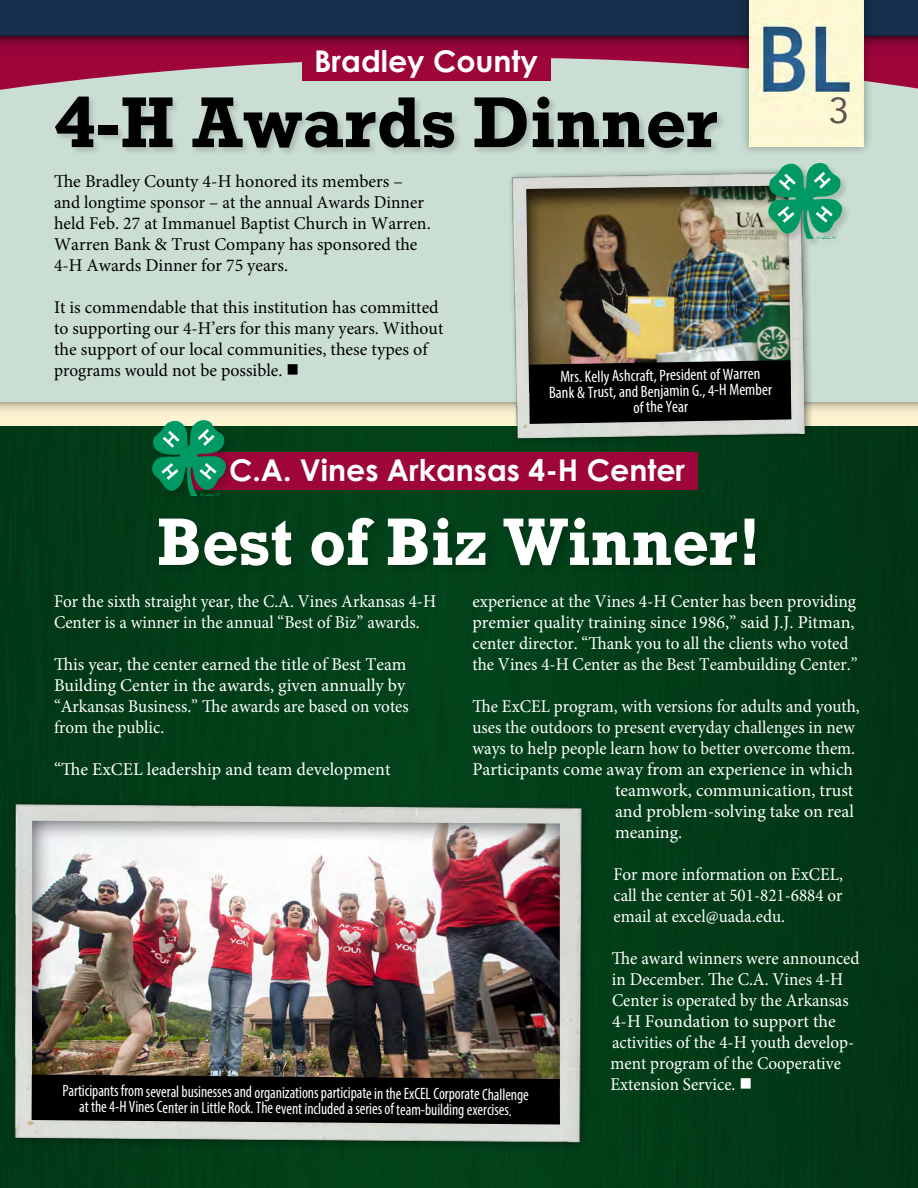
<style>
.page{position:relative;width:918px;height:1188px;background:#fff}
.page>*{position:absolute;margin:0;border:0;box-sizing:border-box;transform-origin:0 0}
.t1{font:700 67.35px "Rockwell";color:#000}
.t2{font:700 63px "Rockwell";color:#fff;scale:.95 1}
.t3{font:36px "Avenir";color:#5e514e}
.t4{font:700 30px "Century Gothic Pro";color:#fff}
.t5{font:18px/21px "Minion Pro";color:#fff;scale:.95 1}
.t6{font:18px/21px "Minion Pro";color:#fff}
.t7{font:18px/21px "Minion Pro";color:#000}
.t8{font:condensed 16.5px/15.8px "Myriad Pro";color:#fff;text-align:center;scale:.93 1}
.t9{font:condensed 16.5px/15.8px "Myriad Pro";color:#fff;text-align:center}
</style>
<div class="page">
<div style="left:0;top:426px;width:918px;height:762px;background:#023c17"></div>
<div style="left:0;top:92px;width:918px;height:311px;background:#caded3"></div>
<div style="left:0;top:403px;width:918px;height:23px;background:#fdf4d2"></div>
<div style="left:0;top:403px;width:918px;height:20px;background:linear-gradient(to bottom,#dad3b7,#fffad7)"></div>
<div style="left:54px;top:95px;width:672px;height:62px;background:#000;opacity:.15"></div>
<div style="left:158px;top:516px;width:606px;height:59px;background:#013c17"></div>
<svg style="left:0;top:63px;width:918px;height:29px;background:#bfaaae"></svg>
<div style="left:0;top:0;width:918px;height:36px;background:#142e4b"></div>
<div style="left:302px;top:43px;width:249px;height:38px;background:#9d053b"></div>
<svg style="left:0;top:36px;width:918px;height:27px"></svg>
<div style="left:739px;top:0;width:135px;height:157px;background:#000;opacity:.35"></div>
<img style="left:749px;top:0;width:115px;height:147px">
<img style="left:497px;top:160px;width:335px;height:295px">
<img style="left:514px;top:174px;width:290px;height:221px">
<svg style="left:529px;top:360px;width:262px;height:64px;background:#0d0d0c"></svg>
<div style="left:767px;top:162px;width:84px;height:86px;background:#000;opacity:.15"></div>
<svg style="left:765px;top:161px;width:80px;height:79px;background:#54ae8b"></svg>
<div style="left:191px;top:452px;width:507px;height:38px;background:#9d053b"></div>
<img style="left:0;top:796px;width:616px;height:365px">
<div style="left:20px;top:809px;width:552px;height:280px;background:#000;opacity:.65"></div>
<svg style="left:32px;top:1075px;width:528px;height:50px;background:#0f0f0d"></svg>
<div style="left:151px;top:419px;width:84px;height:86px;background:#000;opacity:.15"></div>
<svg style="left:149px;top:418px;width:80px;height:79px;background:#2c835e"></svg>
<h3 class="t4" style="left:314px;top:42px;width:225px">Bradley County</h3>
<h1 class="t1" style="left:54px;top:79px;width:666px">4-H Awards Dinner</h1>
<p class="t7" style="left:54px;top:171px;width:378px">The Bradley County 4-H honored its members – and longtime sponsor – at the annual Awards Dinner held Feb. 27 at Immanuel Baptist Church in Warren.<br>Warren Bank &amp; Trust Company has sponsored the 4-H Awards Dinner for 75 years.</p>
<p class="t7" style="left:54px;top:297px;width:391px">It is commendable that this institution has committed to supporting our 4-H’ers for this many years. Without the support of our local communities, these types of programs would not be possible. ■</p>
<p class="t9" style="left:549px;top:369px;width:225px;rotate:-1deg">Mrs. Kelly Ashcraft, President of Warren<br>Bank &amp; Trust, and Benjamin G., 4-H Member of the Year</p>
<h3 class="t4" style="left:229px;top:451px;width:457px">C.A. Vines Arkansas 4-H Center</h3>
<h2 class="t2" style="left:157px;top:501px;width:638px">Best of Biz Winner!</h2>
<h3 class="t3" style="left:829px;top:82px;width:22px">3</h3>
<p class="t5" style="left:54px;top:591px;width:404px">For the sixth straight year, the C.A. Vines Arkansas 4-H<br>Center is a winner in the annual “Best of Biz” awards.</p>
<p class="t6" style="left:54px;top:654px;width:356px">This year, the center earned the title of Best Team Building Center in the awards, given annually by “Arkansas Business.” The awards are based on votes from the public.</p>
<p class="t6" style="left:54px;top:759px;width:338px">“The ExCEL leadership and team development</p>
<p class="t6" style="left:472px;top:591px;width:387px">experience at the Vines 4-H Center has been providing premier quality training since 1986,” said J.J. Pitman, center director. “Thank you to all the clients who voted the Vines 4-H Center as the Best Teambuilding Center.”</p>
<p class="t5" style="left:473px;top:696px;width:409px">The ExCEL program, with versions for adults and youth,</p>
<p class="t5" style="left:473px;top:717px;width:404px">uses the outdoors to present everyday challenges in new</p>
<p class="t5" style="left:473px;top:738px;width:404px">ways to help people learn how to better overcome them.</p>
<p class="t6" style="left:472px;top:759px;width:382px">Participants come away from an experience in which</p>
<p class="t6" style="left:615px;top:780px;width:240px">teamwork, communication, trust</p>
<p class="t6" style="left:615px;top:801px;width:240px">and problem-solving take on real</p>
<p class="t6" style="left:615px;top:822px;width:69px">meaning.</p>
<p class="t5" style="left:614px;top:864px;width:243px;text-align:justify">For more information on ExCEL, call the center at 501-821-6884 or email at excel@uada.edu.</p>
<p class="t5" style="left:610px;top:948px;width:264px">The award winners were announced in December. The C.A. Vines 4-H<br>Center is operated by the Arkansas<br>4-H Foundation to support the activities of the 4-H youth develop&shy;ment program of the Cooperative<br>Extension Service. ■</p>
<p class="t8" style="left:63px;top:1080px;width:503px;rotate:1deg">Participants from several businesses and organizations participate in the ExCEL Corporate Challenge at the 4-H Vines Center in Little Rock. The event included a series of team-building exercises.</p>
</div>
